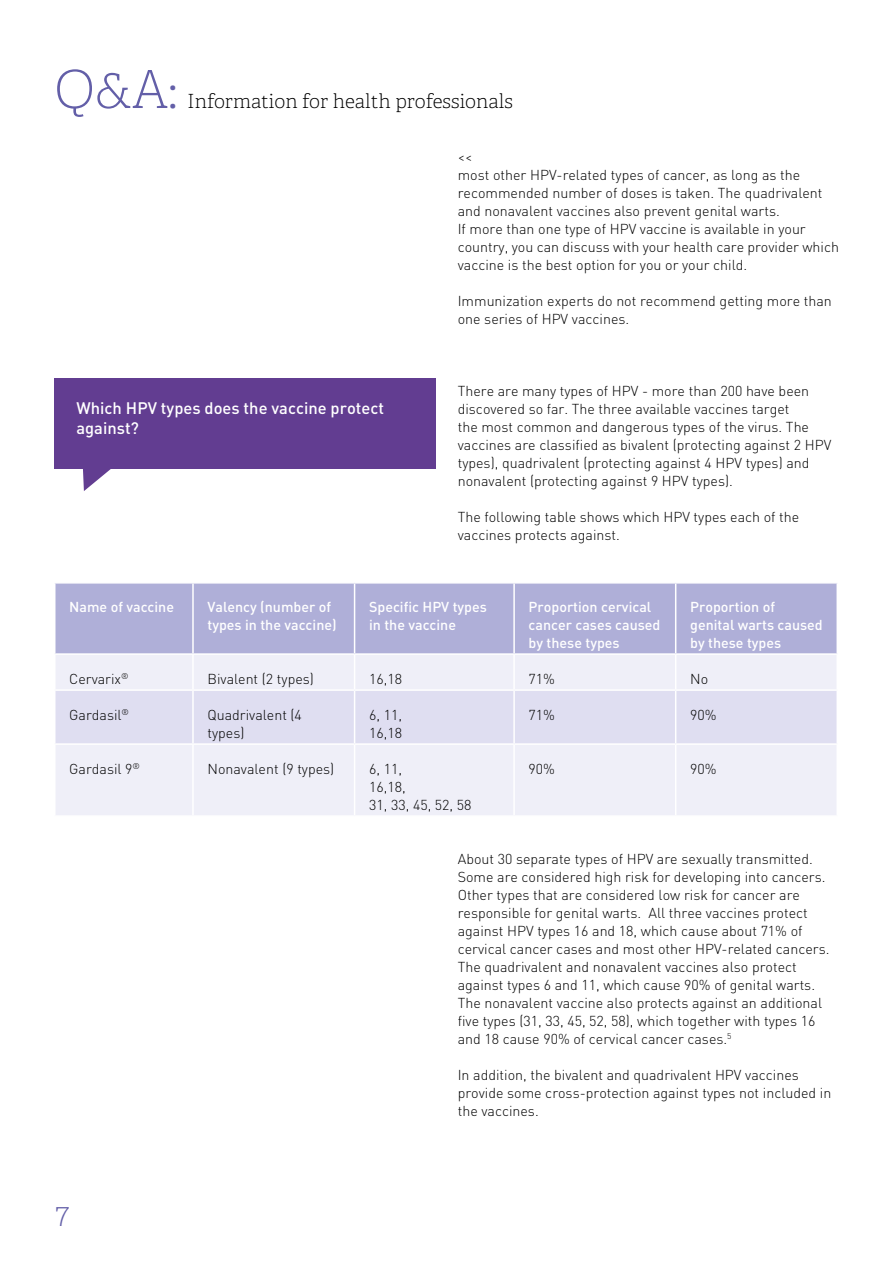
<style>
.page{position:relative;width:893px;height:1263px;background:#fff}
.page>*{position:absolute;margin:0;border:0;box-sizing:border-box;transform-origin:0 0}
.t1{font:100 52.5px "Adelle CYR";color:#635fa8}
.t2{font:100 30px "Adelle CYR";color:#635fa8}
.t3{font:100 19.5px "Adelle CYR";color:#000}
.t4{font:500 16.5px/19.8px "DIN Pro";color:#fff}
.t5{font:300 14.25px/18px "DIN Pro";color:#000}
.t6{font:500 14.25px/18px "DIN Pro";color:#fff}
.s1{font-size:46.5px}
</style>
<div class="page">
<div style="left:54px;top:378px;width:381px;height:90px;background:#623d91"></div>
<svg style="left:82px;top:468px;width:32px;height:23px"></svg>
<div style="left:56px;top:584px;width:780px;height:69px;background:#afafd8"></div>
<div style="left:56px;top:655px;width:780px;height:160px;background:#efeff8"></div>
<div style="left:56px;top:691px;width:780px;height:52px;background:#dfdef1"></div>
<hr style="left:192px;top:584px;width:2px;height:69px;background:#fff">
<hr style="left:354px;top:584px;width:1px;height:69px;background:#fff">
<hr style="left:513px;top:584px;width:2px;height:69px;background:#fff">
<hr style="left:675px;top:584px;width:1px;height:69px;background:#fff">
<hr style="left:192px;top:655px;width:2px;height:34px;background:#fff">
<hr style="left:354px;top:655px;width:1px;height:34px;background:#fff">
<hr style="left:513px;top:655px;width:2px;height:34px;background:#fff">
<hr style="left:675px;top:655px;width:1px;height:34px;background:#fff">
<hr style="left:54px;top:689px;width:139px;height:2px;background:#fff">
<hr style="left:193px;top:689px;width:162px;height:2px;background:#fff">
<hr style="left:192px;top:691px;width:2px;height:52px;background:#fff">
<hr style="left:355px;top:689px;width:159px;height:2px;background:#fff">
<hr style="left:354px;top:691px;width:1px;height:52px;background:#fff">
<hr style="left:514px;top:689px;width:162px;height:2px;background:#fff">
<hr style="left:513px;top:691px;width:2px;height:52px;background:#fff">
<hr style="left:676px;top:689px;width:162px;height:2px;background:#fff">
<hr style="left:675px;top:691px;width:1px;height:52px;background:#fff">
<hr style="left:54px;top:743px;width:139px;height:2px;background:#fff">
<hr style="left:193px;top:743px;width:162px;height:2px;background:#fff">
<hr style="left:192px;top:745px;width:2px;height:70px;background:#fff">
<hr style="left:355px;top:743px;width:159px;height:2px;background:#fff">
<hr style="left:354px;top:745px;width:1px;height:70px;background:#fff">
<hr style="left:514px;top:743px;width:162px;height:2px;background:#fff">
<hr style="left:513px;top:745px;width:2px;height:70px;background:#fff">
<hr style="left:676px;top:743px;width:162px;height:2px;background:#fff">
<hr style="left:675px;top:745px;width:1px;height:70px;background:#fff">
<h1 class="t1" style="left:54px;top:53px;width:125px">Q&amp;A<span class="s1">:</span></h1>
<h3 class="t3" style="left:187px;top:88px;width:327px">Information for health professionals</h3>
<p class="t5" style="left:458px;top:147px;width:16px">&lt;&lt;</p>
<p class="t5" style="left:458px;top:165px;width:383px">most other HPV-related types of cancer, as long as the recommended number of doses is taken. The quadrivalent and nonavalent vaccines also prevent genital warts.<br>If more than one type of HPV vaccine is available in your country, you can discuss with your health care provider which vaccine is the best option for you or your child.</p>
<p class="t5" style="left:458px;top:291px;width:376px">Immunization experts do not recommend getting more than one series of HPV vaccines.</p>
<p class="t4" style="left:76px;top:396px;width:309px">Which HPV types does the vaccine protect against?</p>
<p class="t5" style="left:458px;top:381px;width:375px">There are many types of HPV - more than 200 have been discovered so far. The three available vaccines target<br>the most common and dangerous types of the virus. The vaccines are classified as bivalent (protecting against 2 HPV types), quadrivalent (protecting against 4 HPV types) and nonavalent (protecting against 9 HPV types).</p>
<p class="t5" style="left:458px;top:507px;width:343px">The following table shows which HPV types each of the vaccines protects against.</p>
<p class="t6" style="left:69px;top:596px;width:106px">Name of vaccine</p>
<p class="t6" style="left:207px;top:596px;width:131px">Valency (number of types in the vaccine)</p>
<p class="t6" style="left:369px;top:596px;width:119px">Specific HPV types in the vaccine</p>
<p class="t6" style="left:529px;top:596px;width:133px">Proportion cervical cancer cases caused by these types</p>
<p class="t6" style="left:690px;top:596px;width:134px">Proportion of<br>genital warts caused by these types</p>
<p class="t5" style="left:69px;top:669px;width:61px">Cervarix<sup>®</sup></p>
<p class="t5" style="left:207px;top:669px;width:108px">Bivalent (2 types)</p>
<p class="t5" style="left:369px;top:669px;width:34px">16,18</p>
<p class="t5" style="left:529px;top:669px;width:28px">71%</p>
<p class="t5" style="left:690px;top:669px;width:20px">No</p>
<p class="t5" style="left:69px;top:705px;width:61px">Gardasil<sup>®</sup></p>
<p class="t5" style="left:207px;top:705px;width:96px">Quadrivalent (4 types)</p>
<p class="t5" style="left:369px;top:705px;width:34px">6, 11,<br>16,18</p>
<p class="t5" style="left:529px;top:705px;width:28px">71%</p>
<p class="t5" style="left:690px;top:705px;width:28px">90%</p>
<p class="t5" style="left:69px;top:759px;width:72px">Gardasil 9<sup>®</sup></p>
<p class="t5" style="left:207px;top:759px;width:128px">Nonavalent (9 types)</p>
<p class="t5" style="left:369px;top:759px;width:104px">6, 11,<br>16,18,<br>31, 33, 45, 52, 58</p>
<p class="t5" style="left:529px;top:759px;width:28px">90%</p>
<p class="t5" style="left:690px;top:759px;width:28px">90%</p>
<h2 class="t2" style="left:55px;top:1193px;width:16px">7</h2>
<p class="t5" style="left:458px;top:849px;width:373px">About 30 separate types of HPV are sexually transmitted.<br>Some are considered high risk for developing into cancers.<br>Other types that are considered low risk for cancer are responsible for genital warts. All three vaccines protect against HPV types 16 and 18, which cause about 71% of cervical cancer cases and most other HPV-related cancers.<br>The quadrivalent and nonavalent vaccines also protect against types 6 and 11, which cause 90% of genital warts.<br>The nonavalent vaccine also protects against an additional five types (31, 33, 45, 52, 58), which together with types 16 and 18 cause 90% of cervical cancer cases.<sup>5</sup></p>
<p class="t5" style="left:458px;top:1065px;width:375px">In addition, the bivalent and quadrivalent HPV vaccines provide some cross-protection against types not included in the vaccines.</p>
</div>
